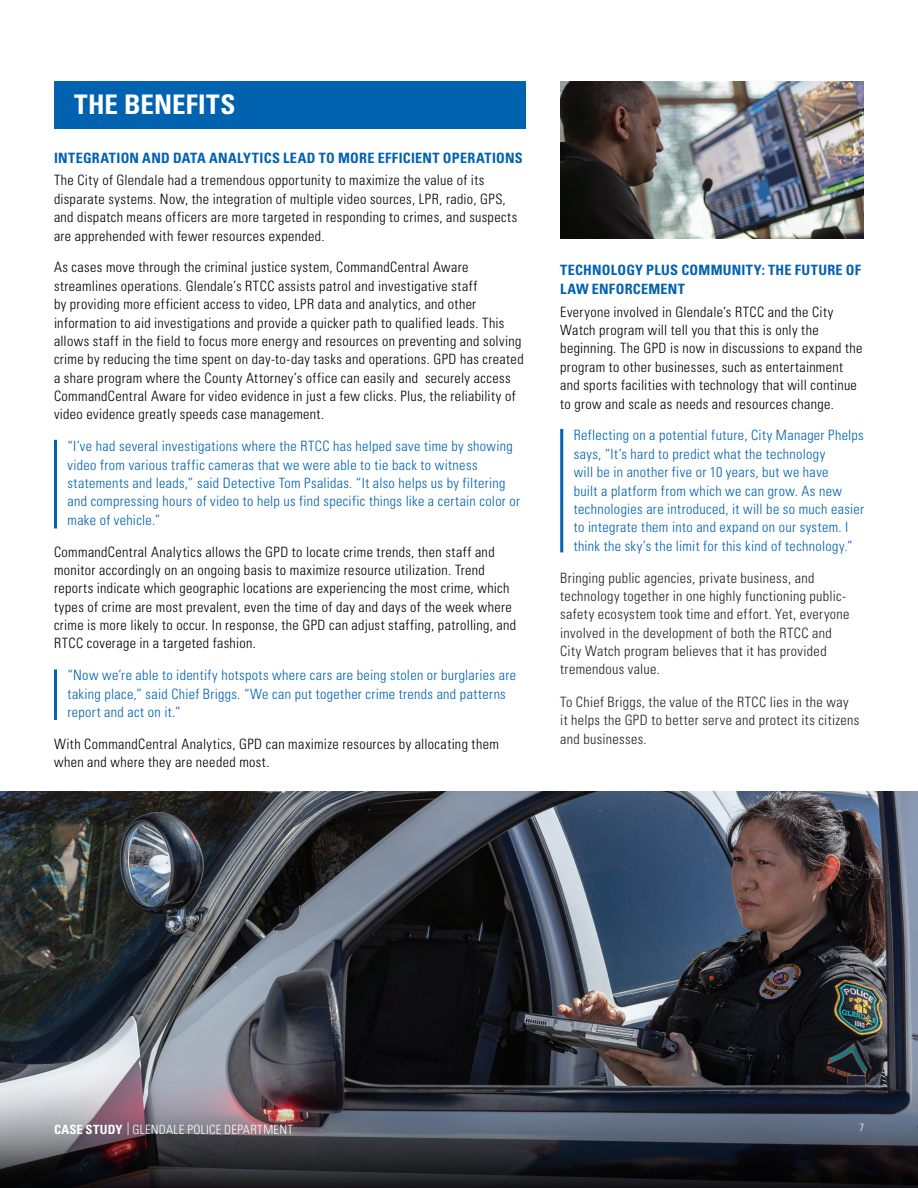
<style>
.page{position:relative;width:918px;height:1188px;background:#fff}
.page>*{position:absolute;margin:0;border:0;box-sizing:border-box;transform-origin:0 0}
.t1{font:700 condensed 27px "Univers";letter-spacing:.005em;color:#fff}
.t2{font:300 condensed 14.25px/18.3px "Univers";letter-spacing:.025em;color:#000}
.t3{font:300 condensed 14.25px/18.3px "Univers";letter-spacing:.025em;color:#0162b0}
.t4{font:300 condensed 14.25px/18.3px "Univers";letter-spacing:.025em;color:#231f20}
.t5{font:700 condensed 14.25px/18.3px "Univers";letter-spacing:.02em;color:#0162b0}
.t6{font:300 condensed 12.75px "Univers";letter-spacing:.02em;color:#fff}
.t7{font:300 condensed 10.5px "Univers";color:#fff}
.s1{font-weight:700}
</style>
<div class="page">
<img style="left:0;top:792px;width:918px;height:275px">
<svg style="left:0;top:1067px;width:918px;height:121px;background:#44444c"></svg>
<div style="left:54px;top:81px;width:472px;height:48px;background:#0162b0"></div>
<img style="left:560px;top:81px;width:304px;height:157px">
<hr style="left:54px;top:440px;width:3px;height:88px;background:#0162b0">
<hr style="left:54px;top:669px;width:3px;height:51px;background:#0162b0">
<hr style="left:560px;top:429px;width:3px;height:123px;background:#0162b0">
<h1 class="t1" style="left:74px;top:88px;width:163px">THE BENEFITS</h1>
<p class="t5" style="left:54px;top:148px;width:470px">INTEGRATION AND DATA ANALYTICS LEAD TO MORE EFFICIENT OPERATIONS</p>
<p class="t2" style="left:54px;top:171px;width:465px">The City of Glendale had a tremendous opportunity to maximize the value of its disparate systems. Now, the integration of multiple video sources, LPR, radio, GPS, and dispatch means officers are more targeted in responding to crimes, and suspects are apprehended with fewer resources expended.</p>
<p class="t2" style="left:54px;top:258px;width:471px">As cases move through the criminal justice system, CommandCentral Aware streamlines operations. Glendale’s RTCC assists patrol and investigative staff<br>by providing more efficient access to video, LPR data and analytics, and other information to aid investigations and provide a quicker path to qualified leads. This allows staff in the field to focus more energy and resources on preventing and solving crime by reducing the time spent on day-to-day tasks and operations. GPD has created a share program where the County Attorney’s office can easily and securely access CommandCentral Aware for video evidence in just a few clicks. Plus, the reliability of video evidence greatly speeds case management.</p>
<p class="t3" style="left:67px;top:437px;width:454px">“I’ve had several investigations where the RTCC has helped save time by showing video from various traffic cameras that we were able to tie back to witness statements and leads,” said Detective Tom Psalidas. “It also helps us by filtering and compressing hours of video to help us find specific things like a certain color or make of vehicle.”</p>
<p class="t2" style="left:54px;top:542px;width:464px">CommandCentral Analytics allows the GPD to locate crime trends, then staff and monitor accordingly on an ongoing basis to maximize resource utilization. Trend reports indicate which geographic locations are experiencing the most crime, which types of crime are most prevalent, even the time of day and days of the week where crime is more likely to occur. In response, the GPD can adjust staffing, patrolling, and RTCC coverage in a targeted fashion.</p>
<p class="t3" style="left:67px;top:666px;width:450px">“Now we’re able to identify hotspots where cars are being stolen or burglaries are taking place,” said Chief Briggs. “We can put together crime trends and patterns report and act on it.”</p>
<p class="t2" style="left:54px;top:735px;width:446px">With CommandCentral Analytics, GPD can maximize resources by allocating them when and where they are needed most.</p>
<p class="t5" style="left:560px;top:261px;width:302px">TECHNOLOGY PLUS COMMUNITY: THE FUTURE OF<br>LAW ENFORCEMENT</p>
<p class="t2" style="left:560px;top:303px;width:304px">Everyone involved in Glendale’s RTCC and the City Watch program will tell you that this is only the beginning. The GPD is now in discussions to expand the program to other businesses, such as entertainment and sports facilities with technology that will continue to grow and scale as needs and resources change.</p>
<p class="t3" style="left:574px;top:426px;width:292px">Reflecting on a potential future, City Manager Phelps says, “It’s hard to predict what the technology<br>will be in another five or 10 years, but we have<br>built a platform from which we can grow. As new technologies are introduced, it will be so much easier to integrate them into and expand on our system. I think the sky’s the limit for this kind of technology.”</p>
<p class="t4" style="left:560px;top:568px;width:291px">Bringing public agencies, private business, and technology together in one highly functioning public&shy;safety ecosystem took time and effort. Yet, everyone involved in the development of both the RTCC and City Watch program believes that it has provided tremendous value.</p>
<p class="t4" style="left:560px;top:692px;width:301px;line-height:18.8px">To Chief Briggs, the value of the RTCC lies in the way it helps the GPD to better serve and protect its citizens and businesses.</p>
<p class="t6" style="left:54px;top:1122px;width:241px"><span class="s1">CASE STUDY</span> | GLENDALE POLICE DEPARTMENT</p>
<p class="t7" style="left:859px;top:1121px;width:6px">7</p>
</div>
